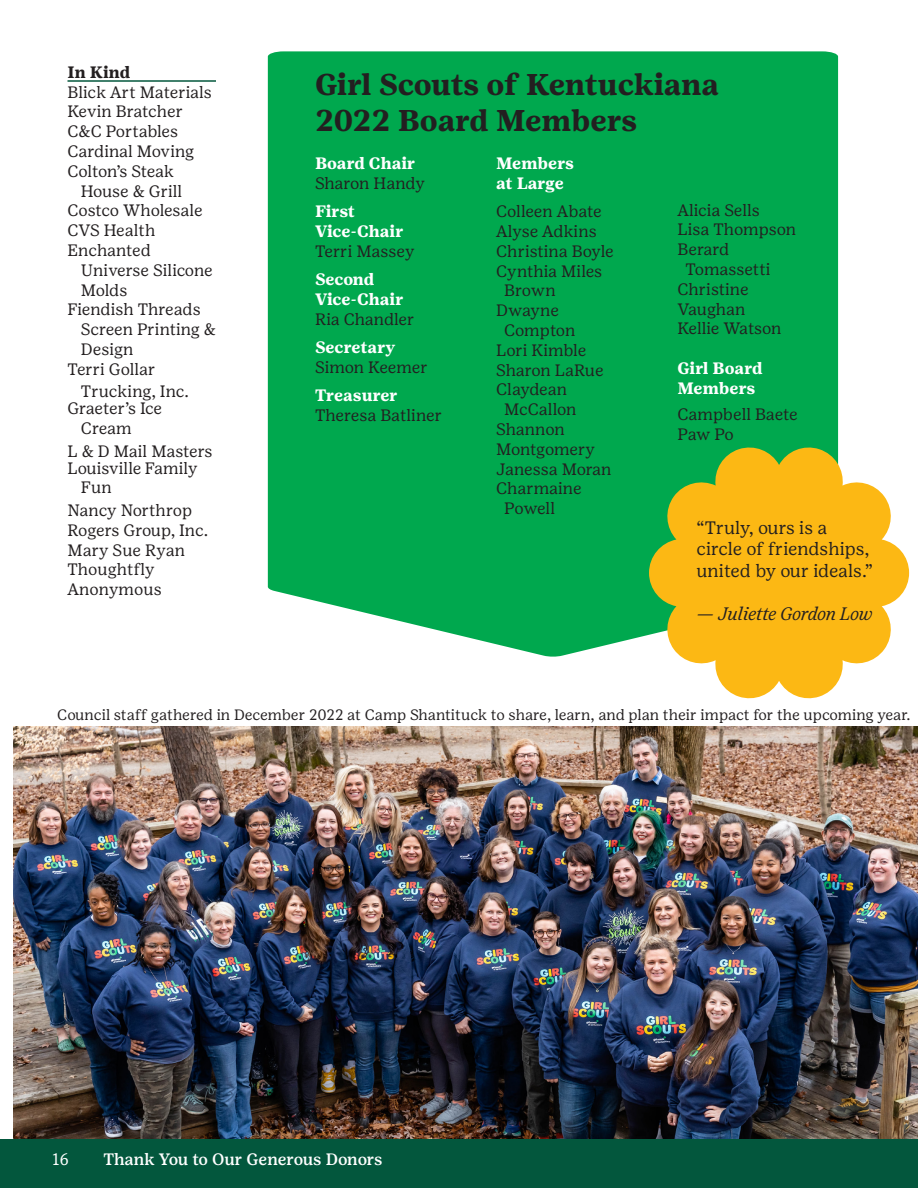
<style>
.page{position:relative;width:918px;height:1188px;background:#fff}
.page>*{position:absolute;margin:0;border:0;box-sizing:border-box;transform-origin:0 0}
.t1{font:700 30px/36px "Girl Scout Text";letter-spacing:-.005em;color:#231f20}
.t2{font:18px/21.6px "Girl Scout Text";color:#231f20}
.t3{font:italic 300 18px "Girl Scout Display";color:#231f20}
.t4{font:16.5px/19.8px "Girl Scout Text";color:#231f20}
.t5{font:700 16.5px/19.8px "Girl Scout Text";letter-spacing:-.005em;color:#fff}
.t6{font:500 16.5px "Girl Scout Text";letter-spacing:-.01em;color:#fff}
.t7{font:16.5px "Girl Scout Text";letter-spacing:-.02em;color:#231f20}
.t8{font:700 16.5px "Girl Scout Text";color:#231f20}
.t9{font:16.5px "Girl Scout Text";color:#fff}
.t10{font:15px "Girl Scout Text";color:#231f20}
.s1{font-weight:700;color:#fff}
.s2{font-weight:400;color:#231f20}
</style>
<div class="page">
<div style="left:268px;top:51px;width:570px;height:606px;background:#00a84e"></div>
<hr style="left:68px;top:80px;width:148px;height:2px;background:#03573d">
<svg style="left:649px;top:444px;width:260px;height:255px;fill:#fcb814"></svg>
<img style="left:14px;top:726px;width:904px;height:413px">
<div style="left:0;top:1139px;width:918px;height:49px;background:#03573d"></div>
<p class="t8" style="left:68px;top:62px;width:64px">In Kind</p>
<p class="t4" style="left:68px;top:82px;width:146px">Blick Art Materials</p>
<p class="t4" style="left:68px;top:102px;width:117px">Kevin Bratcher</p>
<p class="t4" style="left:68px;top:122px;width:112px">C&amp;C Portables</p>
<p class="t4" style="left:68px;top:141px;width:128px">Cardinal Moving</p>
<p class="t7" style="left:68px;top:162px;width:108px">Colton’s Steak</p>
<p class="t4" style="left:81px;top:181px;width:103px">House &amp; Grill</p>
<p class="t4" style="left:68px;top:201px;width:137px">Costco Wholesale</p>
<p class="t4" style="left:68px;top:221px;width:89px">CVS Health</p>
<p class="t4" style="left:68px;top:240px;width:85px">Enchanted</p>
<p class="t4" style="left:81px;top:260px;width:133px">Universe Silicone</p>
<p class="t4" style="left:81px;top:280px;width:48px">Molds</p>
<p class="t4" style="left:68px;top:300px;width:135px">Fiendish Threads</p>
<p class="t4" style="left:81px;top:320px;width:136px">Screen Printing &amp;</p>
<p class="t4" style="left:81px;top:339px;width:54px">Design</p>
<p class="t4" style="left:68px;top:359px;width:90px">Terri Gollar</p>
<p class="t4" style="left:68px;top:383px;width:123px;line-height:17px;text-indent:13px">Trucking, Inc.<br>Graeter’s Ice</p>
<p class="t4" style="left:68px;top:417px;width:147px;line-height:22.5px;text-indent:13px">Cream<br>L &amp; D Mail Masters</p>
<p class="t4" style="left:81px;top:458px;width:118px;text-indent:-13px">Louisville Family<br>Fun</p>
<p class="t4" style="left:68px;top:500px;width:142px">Nancy Northrop<br>Rogers Group, Inc.<br>Mary Sue Ryan<br>Thoughtfly<br>Anonymous</p>
<p class="t1" style="left:315px;top:66px;width:406px">Girl Scouts of Kentuckiana<br>2022 Board Members</p>
<p class="t4" style="left:315px;top:154px;width:112px"><span class="s1">Board Chair<br></span>Sharon Handy</p>
<p class="t5" style="left:315px;top:201px;width:101px">First<br>Vice-Chair<br><span class="s2">Terri Massey</span></p>
<p class="t5" style="left:315px;top:269px;width:101px">Second<br>Vice-Chair<br><span class="s2">Ria Chandler</span></p>
<p class="t4" style="left:315px;top:337px;width:114px"><span class="s1">Secretary<br></span>Simon Keemer</p>
<p class="t4" style="left:315px;top:385px;width:129px"><span class="s1">Treasurer<br></span>Theresa Batliner</p>
<p class="t5" style="left:496px;top:153px;width:79px">Members at Large</p>
<p class="t4" style="left:496px;top:202px;width:107px">Colleen Abate</p>
<p class="t4" style="left:496px;top:221px;width:102px">Alyse Adkins</p>
<p class="t4" style="left:496px;top:241px;width:119px">Christina Boyle</p>
<p class="t4" style="left:496px;top:261px;width:108px">Cynthia Miles</p>
<p class="t4" style="left:504px;top:281px;width:53px">Brown</p>
<p class="t4" style="left:496px;top:301px;width:64px">Dwayne</p>
<p class="t4" style="left:504px;top:320px;width:73px">Compton</p>
<p class="t4" style="left:496px;top:340px;width:91px">Lori Kimble</p>
<p class="t4" style="left:496px;top:360px;width:109px">Sharon LaRue</p>
<p class="t4" style="left:496px;top:380px;width:72px">Claydean</p>
<p class="t4" style="left:504px;top:400px;width:74px">McCallon</p>
<p class="t4" style="left:496px;top:419px;width:70px">Shannon</p>
<p class="t7" style="left:496px;top:440px;width:100px">Montgomery</p>
<p class="t4" style="left:496px;top:459px;width:117px">Janessa Moran</p>
<p class="t4" style="left:496px;top:479px;width:87px">Charmaine</p>
<p class="t4" style="left:504px;top:499px;width:52px">Powell</p>
<p class="t4" style="left:678px;top:200px;width:84px">Alicia Sells</p>
<p class="t4" style="left:678px;top:220px;width:120px">Lisa Thompson</p>
<p class="t4" style="left:678px;top:240px;width:53px">Berard</p>
<p class="t4" style="left:685px;top:259px;width:87px">Tomassetti</p>
<p class="t4" style="left:678px;top:279px;width:73px">Christine</p>
<p class="t4" style="left:678px;top:299px;width:69px">Vaughan</p>
<p class="t4" style="left:678px;top:319px;width:106px">Kellie Watson</p>
<p class="t5" style="left:678px;top:358px;width:87px">Girl Board<br>Members</p>
<p class="t4" style="left:678px;top:405px;width:122px">Campbell Baete<br>Paw Po</p>
<p class="t2" style="left:697px;top:517px;width:178px">“ Truly, ours is a circle of friendships, united by our ideals.”</p>
<p class="t3" style="left:697px;top:604px;width:177px">— Juliette Gordon Low</p>
<p class="t10" style="left:57px;top:707px;width:855px">Council staff gathered in December 2022 at Camp Shantituck to share, learn, and plan their impact for the upcoming year.</p>
<p class="t9" style="left:52px;top:1150px;width:18px">16</p>
<p class="t6" style="left:103px;top:1150px;width:281px">Thank You to Our Generous Donors</p>
</div>
